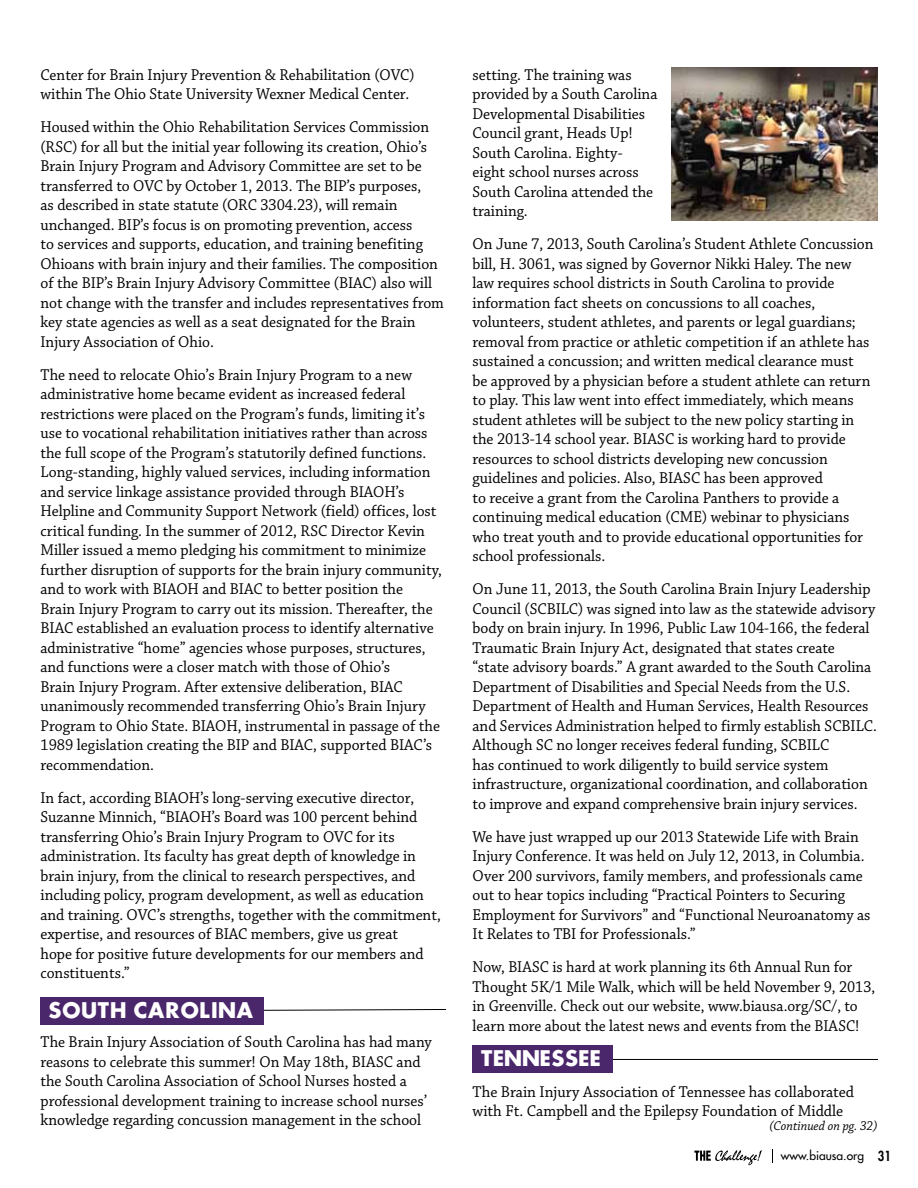
<style>
.page{position:relative;width:918px;height:1188px;background:#fff}
.page>*{position:absolute;margin:0;border:0;box-sizing:border-box;transform-origin:0 0}
.t1{font:700 21px "Futura";color:#fff}
.t2{font:16.5px/19.5px "Chaparral Pro";color:#000;scale:.95 1}
.t3{font:16.5px/19.5px "Chaparral Pro";color:#000;scale:.94 1}
.t4{font:16.5px/19.5px "Chaparral Pro";color:#000;scale:.96 1}
.t5{font:italic 13.5px "Chaparral Pro";color:#000;scale:.95 1}
.t6{font:12px "Futura";color:#000}
.s1{font-weight:800;font-size:13.5px}
</style>
<div class="page">
<svg style="left:772px;top:1149px;width:1px;height:14px"></svg>
<svg style="left:694px;top:1150px;width:68px;height:15px"></svg>
<img style="left:671px;top:68px;width:207px;height:152px">
<svg style="left:264px;top:1009px;width:182px;height:2px"></svg>
<div style="left:40px;top:997px;width:224px;height:27px;background:#4a276b"></div>
<hr style="left:582px;top:1059px;width:296px;height:1px;background:#000">
<div style="left:472px;top:1045px;width:141px;height:28px;background:#4a276b"></div>
<p class="t2" style="left:40px;top:65px;width:395px">Center for Brain Injury Prevention &amp; Rehabilitation (OVC) within The Ohio State University Wexner Medical Center.</p>
<p class="t2" style="left:40px;top:118px;width:426px">Housed within the Ohio Rehabilitation Services Commission (RSC) for all but the initial year following its creation, Ohio’s Brain Injury Program and Advisory Committee are set to be transferred to OVC by October 1, 2013. The BIP’s purposes,<br>as described in state statute (ORC 3304.23), will remain unchanged. BIP’s focus is on promoting prevention, access<br>to services and supports, education, and training benefiting Ohioans with brain injury and their families. The composition of the BIP’s Brain Injury Advisory Committee (BIAC) also will not change with the transfer and includes representatives from key state agencies as well as a seat designated for the Brain Injury Association of Ohio.</p>
<p class="t2" style="left:40px;top:365px;width:424px">The need to relocate Ohio’s Brain Injury Program to a new administrative home became evident as increased federal restrictions were placed on the Program’s funds, limiting it’s use to vocational rehabilitation initiatives rather than across the full scope of the Program’s statutorily defined functions.<br>Long-standing, highly valued services, including information and service linkage assistance provided through BIAOH’s Helpline and Community Support Network (field) offices, lost critical funding. In the summer of 2012, RSC Director Kevin Miller issued a memo pledging his commitment to minimize further disruption of supports for the brain injury community, and to work with BIAOH and BIAC to better position the Brain Injury Program to carry out its mission. Thereafter, the BIAC established an evaluation process to identify alternative administrative “home” agencies whose purposes, structures, and functions were a closer match with those of Ohio’s<br>Brain Injury Program. After extensive deliberation, BIAC unanimously recommended transferring Ohio’s Brain Injury Program to Ohio State. BIAOH, instrumental in passage of the 1989 legislation creating the BIP and BIAC, supported BIAC’s recommendation.</p>
<p class="t2" style="left:40px;top:788px;width:423px">In fact, according BIAOH’s long-serving executive director, Suzanne Minnich, “BIAOH’s Board was 100 percent behind transferring Ohio’s Brain Injury Program to OVC for its administration. Its faculty has great depth of knowledge in brain injury, from the clinical to research perspectives, and including policy, program development, as well as education and training. OVC’s strengths, together with the commitment, expertise, and resources of BIAC members, give us great<br>hope for positive future developments for our members and constituents.”</p>
<p class="t1" style="left:48px;top:995px;width:49px">SOUTH</p>
<p class="t1" style="left:133px;top:995px;width:17px">CAR</p>
<p class="t1" style="left:180px;top:995px;width:72px">OLINA</p>
<p class="t2" style="left:40px;top:1033px;width:414px">The Brain Injury Association of South Carolina has had many reasons to celebrate this summer! On May 18th, BIASC and the South Carolina Association of School Nurses hosted a professional development training to increase school nurses’ knowledge regarding concussion management in the school</p>
<p class="t2" style="left:473px;top:66px;width:196px">setting. The training was provided by a South Carolina<br>Developmental Disabilities<br>Council grant, Heads Up!<br>South Carolina. Eighty&shy;eight school nurses across<br>South Carolina attended the training.</p>
<p class="t2" style="left:473px;top:235px;width:424px">On June 7, 2013, South Carolina’s Student Athlete Concussion bill, H. 3061, was signed by Governor Nikki Haley. The new law requires school districts in South Carolina to provide information fact sheets on concussions to all coaches, volunteers, student athletes, and parents or legal guardians; removal from practice or athletic competition if an athlete has sustained a concussion; and written medical clearance must<br>be approved by a physician before a student athlete can return to play. This law went into effect immediately, which means student athletes will be subject to the new policy starting in the 2013-14 school year. BIASC is working hard to provide resources to school districts developing new concussion guidelines and policies. Also, BIASC has been approved<br>to receive a grant from the Carolina Panthers to provide a continuing medical education (CME) webinar to physicians who treat youth and to provide educational opportunities for school professionals.</p>
<p class="t2" style="left:473px;top:580px;width:427px">On June 11, 2013, the South Carolina Brain Injury Leadership Council (SCBILC) was signed into law as the statewide advisory body on brain injury. In 1996, Public Law 104-166, the federal Traumatic Brain Injury Act, designated that states create<br>“state advisory boards.” A grant awarded to the South Carolina Department of Disabilities and Special Needs from the U.S.<br>Department of Health and Human Services, Health Resources and Services Administration helped to firmly establish SCBILC.<br>Although SC no longer receives federal funding, SCBILC<br>has continued to work diligently to build service system infrastructure, organizational coordination, and collaboration to improve and expand comprehensive brain injury services.</p>
<p class="t2" style="left:473px;top:828px;width:420px">We have just wrapped up our 2013 Statewide Life with Brain Injury Conference. It was held on July 12, 2013, in Columbia.<br>Over 200 survivors, family members, and professionals came out to hear topics including “Practical Pointers to Securing Employment for Survivors” and “Functional Neuroanatomy as It Relates to TBI for Professionals.”</p>
<p class="t3" style="left:472px;top:958px;width:430px">Now, BIASC is hard at work planning its 6th Annual Run for Thought 5K/1 Mile Walk, which will be held November 9, 2013, in Greenville. Check out our website, www.biausa.org/SC/, to learn more about the latest news and events from the BIASC!</p>
<p class="t1" style="left:480px;top:1044px;width:73px">TENNESSEE</p>
<p class="t4" style="left:472px;top:1082px;width:399px">The Brain Injury Association of Tennessee has collaborated with Ft. Campbell and the Epilepsy Foundation of Middle</p>
<p class="t5" style="left:769px;top:1119px;width:115px">(Continued on pg. 32)</p>
<p class="t6" style="left:781px;top:1148px;width:112px">www.biausa.org <span class="s1">31</span></p>
</div>
